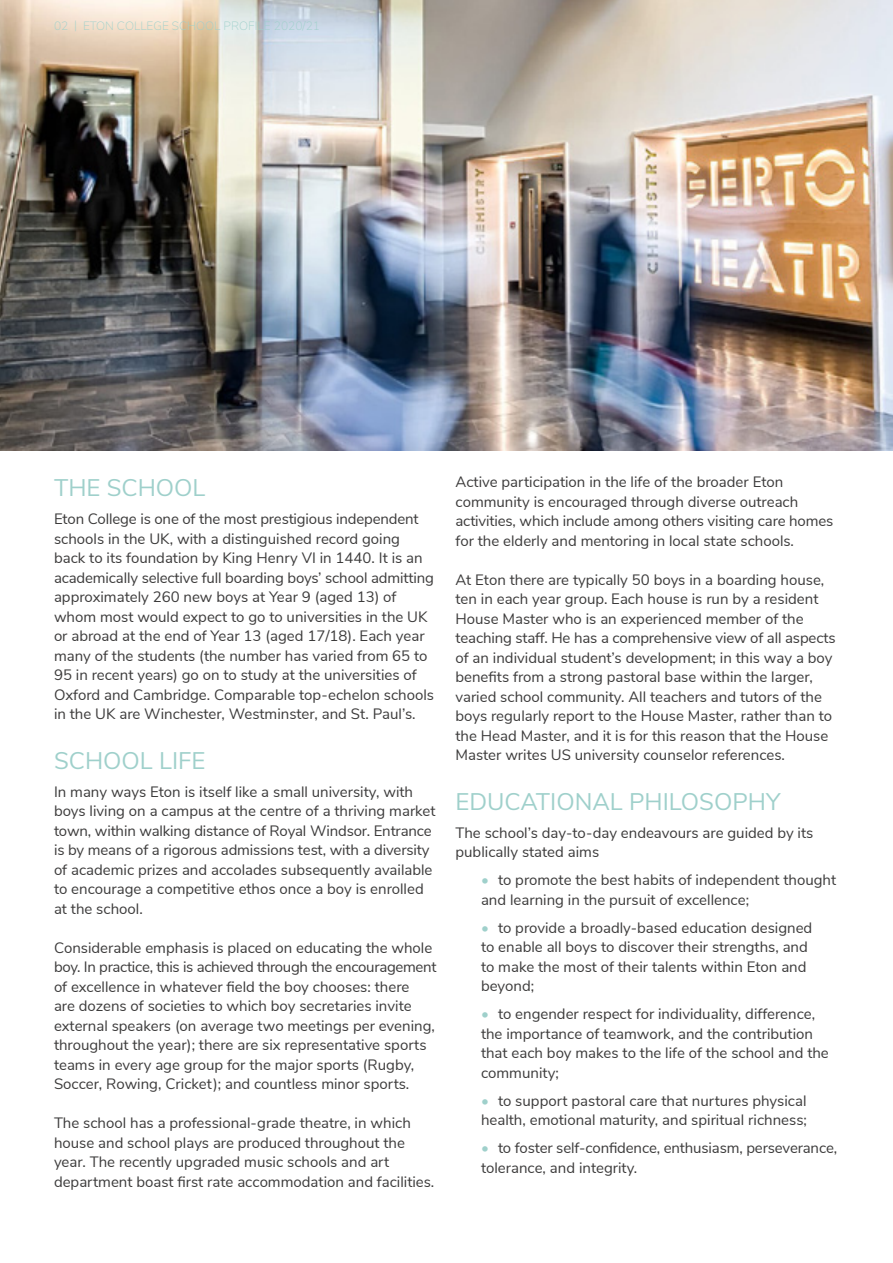
<style>
.page{position:relative;width:893px;height:1263px;background:#fff}
.page>*{position:absolute;margin:0;border:0;box-sizing:border-box;transform-origin:0 0}
.t1{font:24px "Nunito Sans";color:#9fd0cb}
.t2{font:15px/19.5px "Nunito Sans";color:#3c3b3b}
.t3{font:200 12px "Nunito Sans";color:#9fd0cb}
.s1{font-weight:300;color:#9fd0cb}
</style>
<div class="page">
<img style="left:0;top:0;width:893px;height:451px">
<p class="t3" style="left:54px;top:17px;width:268px">02 | ETON COLLEGE SCHOOL PROFILE 2020/21</p>
<h1 class="t1" style="left:54px;top:470px;width:153px">THE SCHOOL</h1>
<p class="t2" style="left:54px;top:508px;width:382px">Eton College is one of the most prestigious independent schools in the UK, with a distinguished record going back to its foundation by King Henry VI in 1440. It is an academically selective full boarding boys’ school admitting approximately 260 new boys at Year 9 (aged 13) of whom most would expect to go to universities in the UK or abroad at the end of Year 13 (aged 17/18). Each year many of the students (the number has varied from 65 to 95 in recent years) go on to study at the universities of Oxford and Cambridge. Comparable top-echelon schools in the UK are Winchester, Westminster, and St. Paul’s.</p>
<h1 class="t1" style="left:54px;top:743px;width:153px">SCHOOL LIFE</h1>
<p class="t2" style="left:54px;top:781px;width:383px">In many ways Eton is itself like a small university, with boys living on a campus at the centre of a thriving market town, within walking distance of Royal Windsor. Entrance is by means of a rigorous admissions test, with a diversity of academic prizes and accolades subsequently available to encourage a competitive ethos once a boy is enrolled at the school.</p>
<p class="t2" style="left:54px;top:937px;width:384px">Considerable emphasis is placed on educating the whole boy. In practice, this is achieved through the encouragement of excellence in whatever field the boy chooses: there<br>are dozens of societies to which boy secretaries invite external speakers (on average two meetings per evening, throughout the year); there are six representative sports teams in every age group for the major sports (Rugby, Soccer, Rowing, Cricket); and countless minor sports.</p>
<p class="t2" style="left:54px;top:1112px;width:382px">The school has a professional-grade theatre, in which house and school plays are produced throughout the year. The recently upgraded music schools and art department boast first rate accommodation and facilities.</p>
<p class="t2" style="left:455px;top:471px;width:379px">Active participation in the life of the broader Eton community is encouraged through diverse outreach activities, which include among others visiting care homes for the elderly and mentoring in local state schools.</p>
<p class="t2" style="left:455px;top:569px;width:382px">At Eton there are typically 50 boys in a boarding house, ten in each year group. Each house is run by a resident House Master who is an experienced member of the teaching staff. He has a comprehensive view of all aspects of an individual student’s development; in this way a boy benefits from a strong pastoral base within the larger, varied school community. All teachers and tutors of the boys regularly report to the House Master, rather than to the Head Master, and it is for this reason that the House Master writes US university counselor references.</p>
<h1 class="t1" style="left:455px;top:784px;width:327px">EDUCATIONAL PHILOSOPHY</h1>
<p class="t2" style="left:455px;top:822px;width:359px">The school’s day-to-day endeavours are guided by its publically stated aims</p>
<p class="t2" style="left:481px;top:869px;width:357px"><span class="s1">•</span> to promote the best habits of independent thought and learning in the pursuit of excellence;</p>
<p class="t2" style="left:481px;top:917px;width:333px"><span class="s1">•</span> to provide a broadly-based education designed to enable all boys to discover their strengths, and to make the most of their talents within Eton and beyond;</p>
<p class="t2" style="left:481px;top:1003px;width:349px"><span class="s1">•</span> to engender respect for individuality, difference, the importance of teamwork, and the contribution that each boy makes to the life of the school and the community;</p>
<p class="t2" style="left:481px;top:1090px;width:327px"><span class="s1">•</span> to support pastoral care that nurtures physical health, emotional maturity, and spiritual richness;</p>
<p class="t2" style="left:481px;top:1137px;width:358px"><span class="s1">•</span> to foster self-confidence, enthusiasm, perseverance, tolerance, and integrity.</p>
</div>
